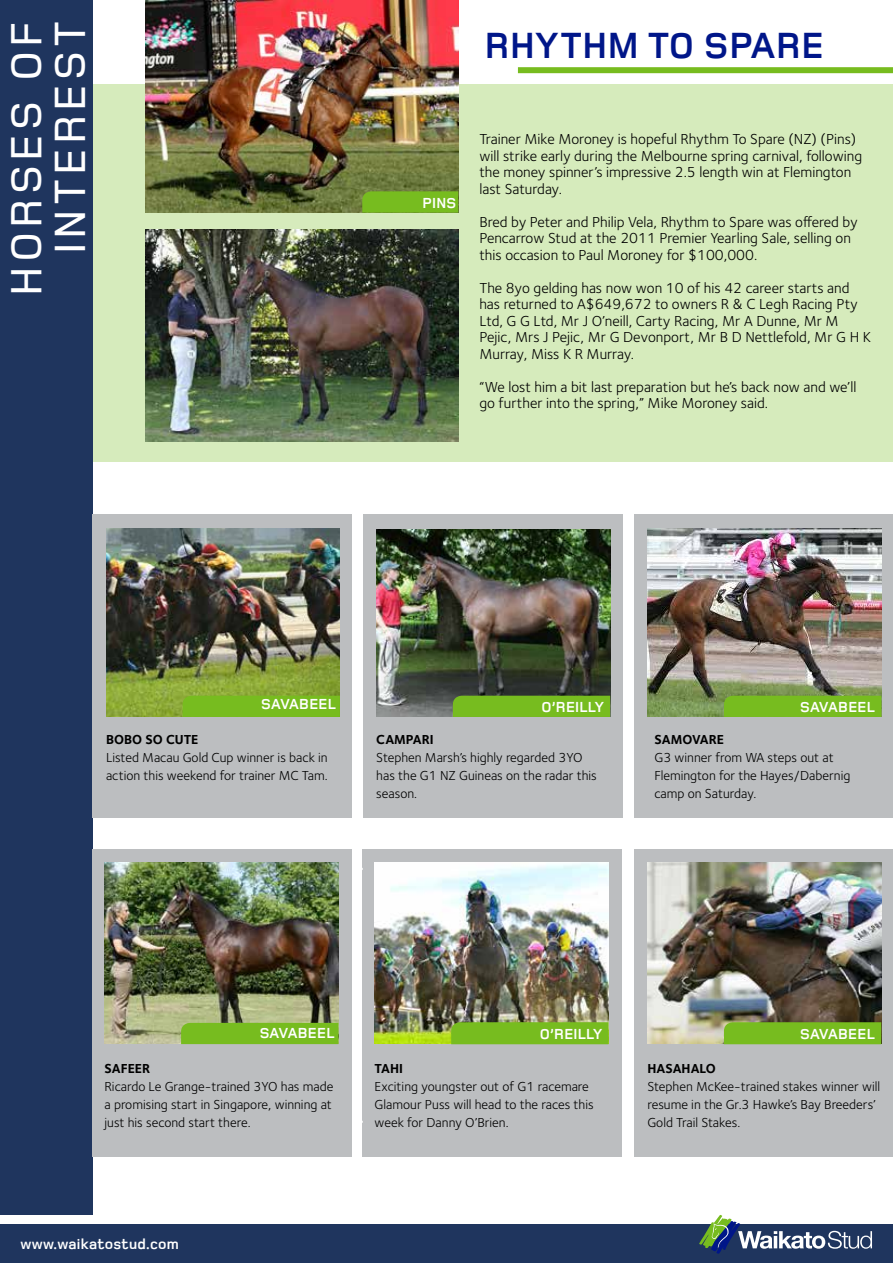
<style>
.page{position:relative;width:893px;height:1263px;background:#fff}
.page>*{position:absolute;margin:0;border:0;box-sizing:border-box;transform-origin:0 0}
.t1{font:500 45px/43.5px "Foundry Monoline";letter-spacing:.095em;color:#fff;text-align:right}
.t2{font:700 37.5px "Foundry Monoline";letter-spacing:.02em;color:#001689}
.t3{font:15px/16.5px "Foundry Sterling";color:#000}
.t4{font:700 15px "Foundry Monoline";letter-spacing:.02em;color:#fff}
.t5{font:13.5px/18px "Foundry Sterling";color:#000}
.t6{font:700 13.5px "Foundry Sterling";color:#000}
</style>
<div class="page">
<div style="left:0;top:1224px;width:893px;height:39px;background:#1f355e"></div>
<svg style="left:699px;top:1215px;width:173px;height:39px"></svg>
<div style="left:364px;top:514px;width:259px;height:304px;background:#bcbec0"></div>
<div style="left:362px;top:849px;width:259px;height:308px;background:#bcbec0"></div>
<div style="left:93px;top:84px;width:800px;height:377px;background:#d6ebbc"></div>
<div style="left:0;top:0;width:92px;height:1215px;background:#1f355e"></div>
<div style="left:92px;top:514px;width:260px;height:304px;background:#bcbec0"></div>
<img style="left:106px;top:529px;width:234px;height:188px">
<div style="left:183px;top:696px;width:157px;height:21px;background:#77bc1f"></div>
<img style="left:376px;top:530px;width:234px;height:187px">
<div style="left:453px;top:696px;width:157px;height:21px;background:#77bc1f"></div>
<img style="left:375px;top:862px;width:233px;height:182px">
<div style="left:451px;top:1022px;width:157px;height:22px;background:#77bc1f"></div>
<div style="left:518px;top:67px;width:375px;height:6px;background:#77bc1f"></div>
<img style="left:145px;top:0;width:313px;height:213px">
<svg style="left:362px;top:191px;width:96px;height:22px;background:#76b920"></svg>
<img style="left:145px;top:229px;width:313px;height:213px">
<div style="left:635px;top:849px;width:258px;height:308px;background:#bcbec0"></div>
<img style="left:647px;top:862px;width:234px;height:182px">
<div style="left:724px;top:1022px;width:157px;height:22px;background:#77bc1f"></div>
<div style="left:92px;top:849px;width:260px;height:308px;background:#bcbec0"></div>
<img style="left:105px;top:862px;width:233px;height:182px">
<div style="left:181px;top:1023px;width:157px;height:21px;background:#77bc1f"></div>
<div style="left:635px;top:514px;width:258px;height:304px;background:#bcbec0"></div>
<img style="left:647px;top:529px;width:234px;height:188px">
<div style="left:724px;top:696px;width:157px;height:21px;background:#77bc1f"></div>
<h1 class="t1" style="left:5px;top:296px;width:276px;rotate:-90deg">HORSES OF<br>INTEREST</h1>
<h2 class="t2" style="left:485px;top:25px;width:341px">RHYTHM TO SPARE</h2>
<p class="t4" style="left:422px;top:195px;width:35px">PINS</p>
<p class="t3" style="left:479px;top:131px;width:384px">Trainer Mike Moroney is hopeful Rhythm To Spare (NZ) (Pins) will strike early during the Melbourne spring carnival, following the money spinner’s impressive 2.5 length win at Flemington last Saturday.</p>
<p class="t3" style="left:479px;top:214px;width:380px">Bred by Peter and Philip Vela, Rhythm to Spare was offered by<br>Pencarrow Stud at the 2011 Premier Yearling Sale, selling on this occasion to Paul Moroney for $100,000.</p>
<p class="t3" style="left:479px;top:280px;width:393px">The 8yo gelding has now won 10 of his 42 career starts and has returned to A$649,672 to owners R &amp; C Legh Racing Pty Ltd, G G Ltd, Mr J O’neill, Carty Racing, Mr A Dunne, Mr M Pejic, Mrs J Pejic, Mr G Devonport, Mr B D Nettlefold, Mr G H K Murray, Miss K R Murray.</p>
<p class="t3" style="left:479px;top:379px;width:378px">“We lost him a bit last preparation but he’s back now and we’ll go further into the spring,” Mike Moroney said.</p>
<p class="t4" style="left:261px;top:696px;width:76px">SAVABEEL</p>
<p class="t6" style="left:106px;top:731px;width:94px">BOBO SO CUTE</p>
<p class="t5" style="left:106px;top:748px;width:223px">Listed Macau Gold Cup winner is back in action this weekend for trainer MC Tam.</p>
<p class="t4" style="left:542px;top:699px;width:64px">O’REILLY</p>
<p class="t6" style="left:376px;top:731px;width:59px">CAMPARI</p>
<p class="t5" style="left:376px;top:748px;width:222px">Stephen Marsh’s highly regarded 3YO has the G1 NZ Guineas on the radar this season.</p>
<p class="t4" style="left:800px;top:699px;width:76px">SAVABEEL</p>
<p class="t6" style="left:654px;top:731px;width:71px">SAMOVARE</p>
<p class="t5" style="left:654px;top:748px;width:197px">G3 winner from WA steps out at<br>Flemington for the Hayes/Dabernig camp on Saturday.</p>
<p class="t4" style="left:260px;top:1025px;width:76px">SAVABEEL</p>
<p class="t6" style="left:105px;top:1060px;width:47px">SAFEER</p>
<p class="t5" style="left:105px;top:1078px;width:230px;text-align:justify">Ricardo Le Grange-trained 3YO has made a promising start in Singapore, winning at just his second start there.</p>
<p class="t4" style="left:540px;top:1026px;width:64px">O’REILLY</p>
<p class="t6" style="left:375px;top:1060px;width:30px">TAHI</p>
<p class="t5" style="left:375px;top:1078px;width:221px">Exciting youngster out of G1 racemare<br>Glamour Puss will head to the races this week for Danny O’Brien.</p>
<p class="t4" style="left:20px;top:1235px;width:160px">www.waikatostud.com</p>
<p class="t4" style="left:800px;top:1026px;width:76px">SAVABEEL</p>
<p class="t6" style="left:647px;top:1060px;width:70px">HASAHALO</p>
<p class="t5" style="left:647px;top:1078px;width:234px">Stephen McKee-trained stakes winner will resume in the Gr.3 Hawke’s Bay Breeders’<br>Gold Trail Stakes.</p>
</div>
